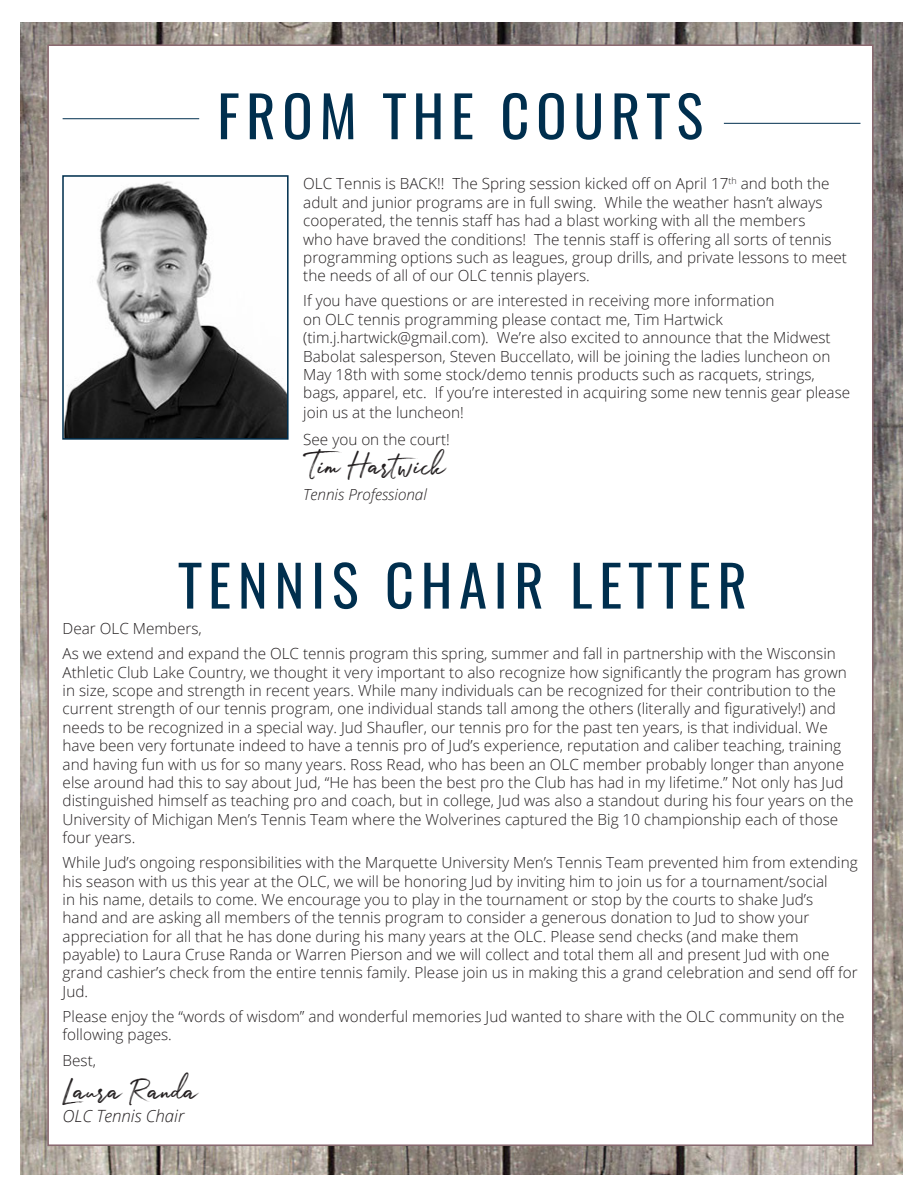
<style>
.page{position:relative;width:918px;height:1188px;background:#fff}
.page>*{position:absolute;margin:0;border:0;box-sizing:border-box;transform-origin:0 0}
.t1{font:italic 56.55px "Oswald";letter-spacing:.12em;color:#002f4e}
.t2{font:32.1px "Julietta Messie";color:#231f20}
.t3{font:italic 300 16.8px "Open Sans";color:#231f20}
.t4{font:300 15.3px/18.3px "Open Sans";color:#231f20}
.t5{font:italic 300 15.3px "Open Sans";color:#231f20}
</style>
<div class="page">
<img style="left:21px;top:22px;width:881px;height:1153px">
<div style="left:48px;top:45px;width:825px;height:1100px;background:#fff"></div>
<hr style="left:63px;top:118px;width:136px;height:1px;background:#002f4e">
<hr style="left:724px;top:123px;width:136px;height:1px;background:#002f4e">
<img style="left:65px;top:181px;width:221px;height:256px">
<div style="left:62px;top:175px;width:227px;height:265px;border:2px solid #002f4e"></div>
<p class="t1" style="left:219px;top:77px;width:496px">FROM THE COURTS</p>
<p class="t4" style="left:303px;top:174px;width:545px">OLC Tennis is BACK!! The Spring session kicked off on April 17<sup>th</sup> and both the adult and junior programs are in full swing. While the weather hasn’t always cooperated, the tennis staff has had a blast working with all the members<br>who have braved the conditions! The tennis staff is offering all sorts of tennis programming options such as leagues, group drills, and private lessons to meet the needs of all of our OLC tennis players.</p>
<p class="t4" style="left:303px;top:291px;width:549px">If you have questions or are interested in receiving more information<br>on OLC tennis programming please contact me, Tim Hartwick (tim.j.hartwick@gmail.com). We’re also excited to announce that the Midwest Babolat salesperson, Steven Buccellato, will be joining the ladies luncheon on May 18th with some stock/demo tennis products such as racquets, strings, bags, apparel, etc. If you’re interested in acquiring some new tennis gear please</p>
<p class="t4" style="left:303px;top:399px;width:162px;line-height:26.7px">join us at the luncheon!<br>See you on the court!</p>
<p class="t2" style="left:303px;top:444px;width:143px">Tim Hartwick</p>
<p class="t5" style="left:303px;top:484px;width:125px">Tennis Professional</p>
<p class="t1" style="left:180px;top:547px;width:578px">TENNIS CHAIR LETTER</p>
<p class="t4" style="left:63px;top:616px;width:775px;line-height:25.2px">Dear OLC Members,<br>As we extend and expand the OLC tennis program this spring, summer and fall in partnership with the Wisconsin</p>
<p class="t4" style="left:63px;top:663px;width:792px">Athletic Club Lake Country, we thought it very important to also recognize how significantly the program has grown in size, scope and strength in recent years. While many individuals can be recognized for their contribution to the current strength of our tennis program, one individual stands tall among the others (literally and figuratively!) and needs to be recognized in a special way. Jud Shaufler, our tennis pro for the past ten years, is that individual. We have been very fortunate indeed to have a tennis pro of Jud’s experience, reputation and caliber teaching, training and having fun with us for so many years. Ross Read, who has been an OLC member probably longer than anyone else around had this to say about Jud, “He has been the best pro the Club has had in my lifetime.” Not only has Jud distinguished himself as teaching pro and coach, but in college, Jud was also a standout during his four years on the University of Michigan Men’s Tennis Team where the Wolverines captured the Big 10 championship each of those four years.</p>
<p class="t4" style="left:63px;top:853px;width:797px">While Jud’s ongoing responsibilities with the Marquette University Men’s Tennis Team prevented him from extending his season with us this year at the OLC, we will be honoring Jud by inviting him to join us for a tournament/social<br>in his name, details to come. We encourage you to play in the tournament or stop by the courts to shake Jud’s<br>hand and are asking all members of the tennis program to consider a generous donation to Jud to show your appreciation for all that he has done during his many years at the OLC. Please send checks (and make them payable) to Laura Cruse Randa or Warren Pierson and we will collect and total them all and present Jud with one grand cashier’s check from the entire tennis family. Please join us in making this a grand celebration and send off for Jud.</p>
<p class="t4" style="left:63px;top:1007px;width:783px">Please enjoy the “words of wisdom” and wonderful memories Jud wanted to share with the OLC community on the following pages.</p>
<p class="t4" style="left:63px;top:1050px;width:35px">Best,</p>
<p class="t2" style="left:63px;top:1069px;width:136px">Laura Randa</p>
<p class="t3" style="left:63px;top:1105px;width:123px">OLC Tennis Chair</p>
</div>
